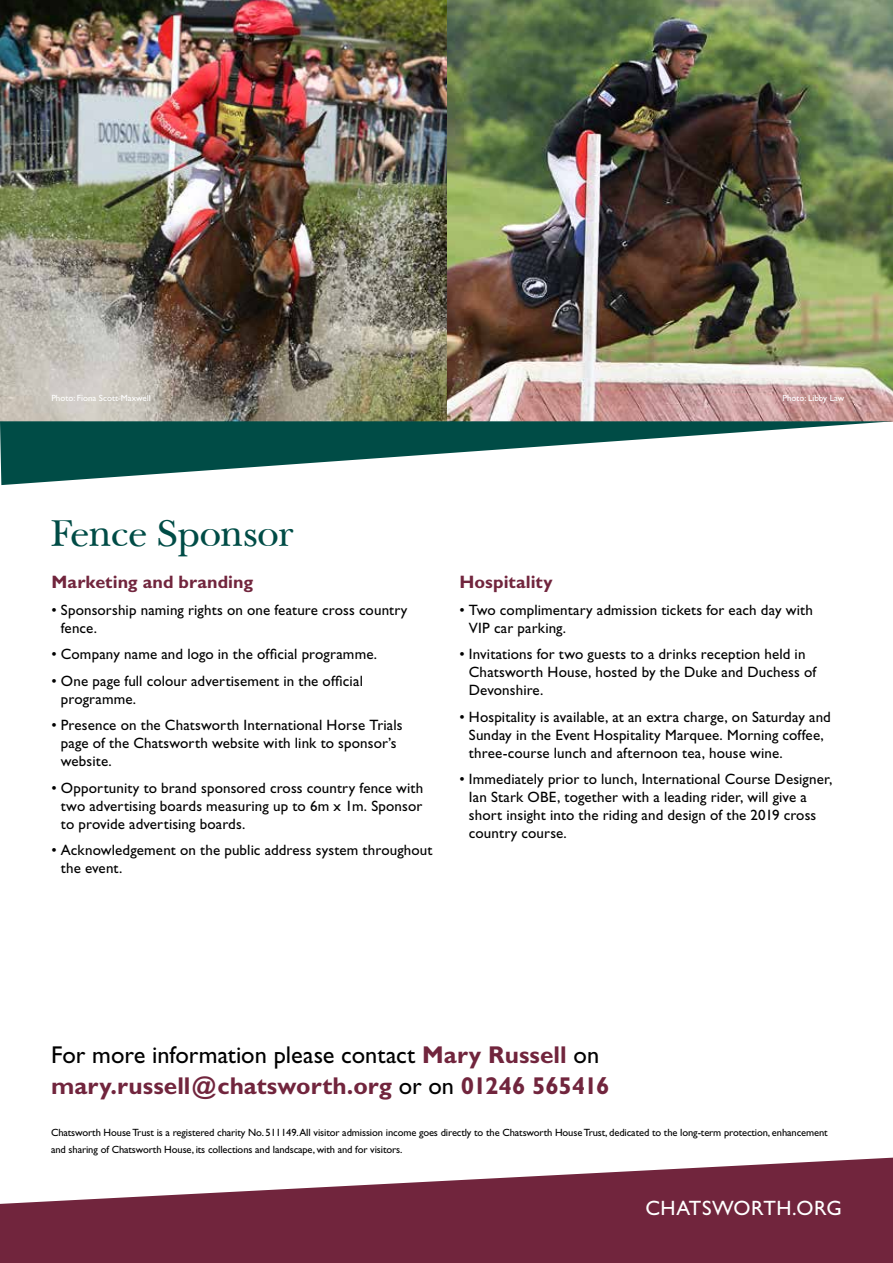
<style>
.page{position:relative;width:893px;height:1263px;background:#fff}
.page>*{position:absolute;margin:0;border:0;box-sizing:border-box;transform-origin:0 0}
.t1{font:39px "New Baskerville";letter-spacing:-.015em;color:#004c46}
.t2{font:700 24.3px/30.9px "Gill Sans";letter-spacing:.005em;color:#71253d}
.t3{font:20.85px "Gill Sans";letter-spacing:.025em;color:#fff}
.t4{font:700 18px "Gill Sans";letter-spacing:.005em;color:#71253d}
.t5{font:15px/18px "Gill Sans";letter-spacing:.01em;color:#000}
.t6{font:10.5px/16.5px "Gill Sans";letter-spacing:-.01em;color:#000}
.t7{font:9px "Gill Sans";color:#fff}
.s1{font-weight:400;color:#000}
</style>
<div class="page">
<img style="left:0;top:0;width:893px;height:421px">
<svg style="left:0;top:421px;width:893px;height:64px"></svg>
<svg style="left:0;top:1157px;width:893px;height:106px;fill:#71253d"></svg>
<p class="t7" style="left:51px;top:393px;width:101px">Photo: Fiona Scott-Maxwell</p>
<p class="t7" style="left:782px;top:393px;width:63px">Photo: Libby Law</p>
<h1 class="t1" style="left:51px;top:509px;width:244px">Fence Sponsor</h1>
<p class="t4" style="left:51px;top:571px;width:203px">Marketing and branding</p>
<p class="t5" style="left:61px;top:601px;width:348px;text-indent:-9px">• Sponsorship naming rights on one feature cross country fence.</p>
<p class="t5" style="left:51px;top:645px;width:327px">• Company name and logo in the official programme.</p>
<p class="t5" style="left:61px;top:672px;width:304px;text-indent:-9px">• One page full colour advertisement in the official programme.</p>
<p class="t5" style="left:61px;top:716px;width:343px;text-indent:-9px">• Presence on the Chatsworth International Horse Trials page of the Chatsworth website with link to sponsor’s website.</p>
<p class="t5" style="left:61px;top:779px;width:364px;text-align:justify;text-indent:-9px">• Opportunity to brand sponsored cross country fence with two advertising boards measuring up to 6m x 1m. Sponsor to provide advertising boards.</p>
<p class="t5" style="left:61px;top:841px;width:373px;text-indent:-9px">• Acknowledgement on the public address system throughout the event.</p>
<p class="t4" style="left:459px;top:571px;width:95px">Hospitality</p>
<p class="t5" style="left:469px;top:601px;width:346px;text-indent:-9px">• Two complimentary admission tickets for each day with<br>VIP car parking.</p>
<p class="t5" style="left:469px;top:645px;width:349px;text-indent:-9px">• Invitations for two guests to a drinks reception held in<br>Chatsworth House, hosted by the Duke and Duchess of<br>Devonshire.</p>
<p class="t5" style="left:469px;top:708px;width:363px;text-indent:-9px">• Hospitality is available, at an extra charge, on Saturday and<br>Sunday in the Event Hospitality Marquee. Morning coffee, three-course lunch and afternoon tea, house wine.</p>
<p class="t5" style="left:469px;top:770px;width:365px;text-indent:-9px">• Immediately prior to lunch, International Course Designer, Ian Stark OBE, together with a leading rider, will give a short insight into the riding and design of the 2019 cross country course.</p>
<h2 class="t2" style="left:51px;top:1039px;width:560px"><span class="s1">For more information please contact</span> Mary Russell <span class="s1">on </span>mary.russell@chatsworth.org <span class="s1">or on</span> 01246 565416</h2>
<p class="t6" style="left:51px;top:1124px;width:778px">Chatsworth House Trust is a registered charity No. 511149.All visitor admission income goes directly to the Chatsworth House Trust, dedicated to the long-term protection, enhancement and sharing of Chatsworth House, its collections and landscape, with and for visitors.</p>
<h3 class="t3" style="left:645px;top:1196px;width:198px">CHATSWORTH.ORG</h3>
</div>
